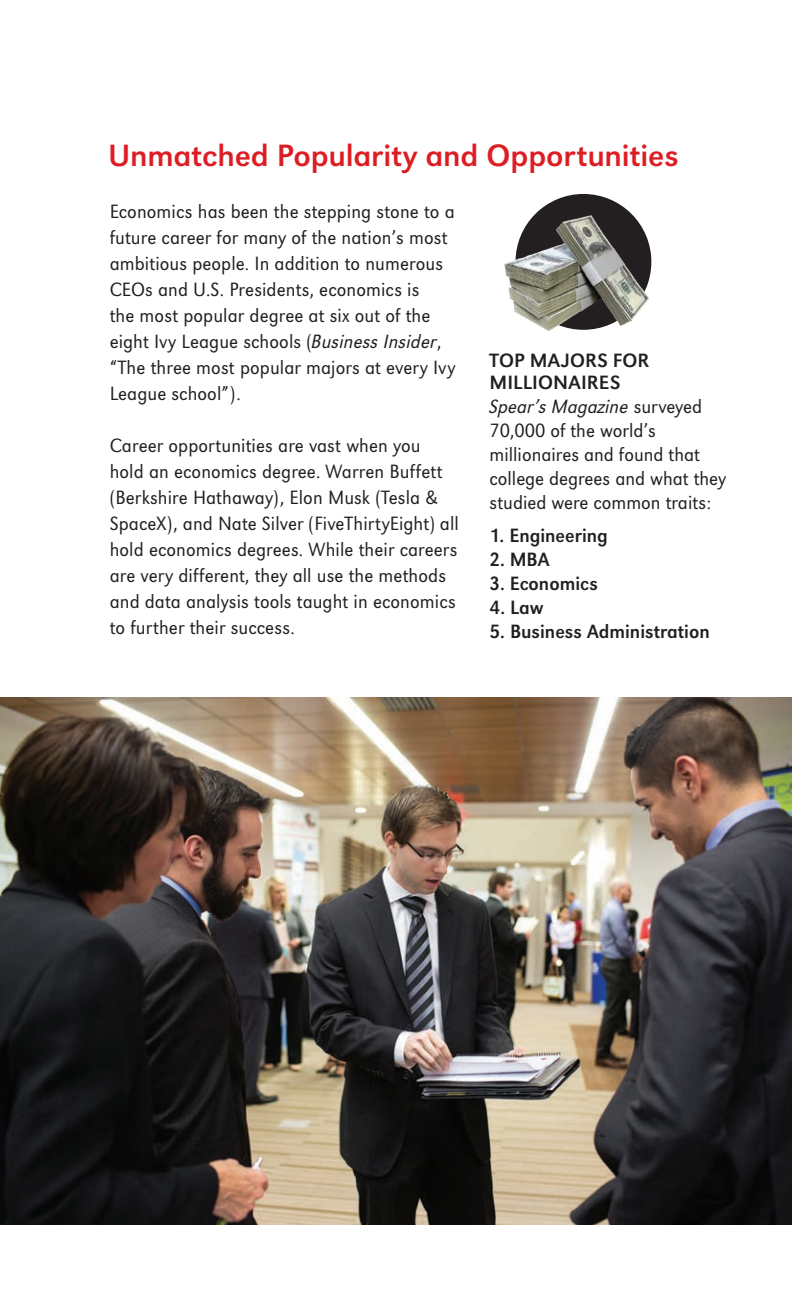
<style>
.page{position:relative;width:792px;height:1296px;background:#fff}
.page>*{position:absolute;margin:0;border:0;box-sizing:border-box;transform-origin:0 0}
.t1{font:32px "URW Grotesk";letter-spacing:-.005em;color:#dd1d24}
.t2{font:300 20px/26px "URW Grotesk Nar";letter-spacing:.005em;color:#231f20}
.t3{font:20px "URW Grotesk Nar";color:#231f20}
.t4{font:20px/22px "URW Grotesk";letter-spacing:.01em;color:#231f20}
.s1{font-style:italic}
</style>
<div class="page">
<div style="left:516px;top:194px;width:135px;height:136px;background:#231f20;border-radius:50%"></div>
<img style="left:0;top:698px;width:792px;height:527px">
<img style="left:504px;top:213px;width:147px;height:119px">
<h1 class="t1" style="left:108px;top:137px;width:572px">Unmatched Popularity and Opportunities</h1>
<p class="t2" style="left:110px;top:198px;width:347px">Economics has been the stepping stone to a future career for many of the nation’s most ambitious people. In addition to numerous CEOs and U.S. Presidents, economics is<br>the most popular degree at six out of the eight Ivy League schools (<span class="s1">Business Insider</span>, “The three most popular majors at every Ivy League school”).</p>
<p class="t2" style="left:110px;top:432px;width:351px">Career opportunities are vast when you hold an economics degree. Warren Buffett (Berkshire Hathaway), Elon Musk (Tesla &amp; SpaceX), and Nate Silver (FiveThirtyEight) all hold economics degrees. While their careers are very different, they all use the methods and data analysis tools taught in economics to further their success.</p>
<p class="t4" style="left:490px;top:349px;width:161px">TOP MAJORS FOR<br>MILLIONAIRES</p>
<p class="t2" style="left:490px;top:394px;width:238px;line-height:24px"><span class="s1">Spear’s Magazine</span> surveyed<br>70,000 of the world’s millionaires and found that college degrees and what they studied were common traits:</p>
<p class="t3" style="left:490px;top:523px;width:120px">1. Engineering</p>
<p class="t3" style="left:490px;top:547px;width:61px">2. MBA</p>
<p class="t3" style="left:490px;top:571px;width:110px">3. Economics</p>
<p class="t3" style="left:490px;top:595px;width:55px">4. Law</p>
<p class="t3" style="left:490px;top:619px;width:222px">5. Business Administration</p>
</div>
